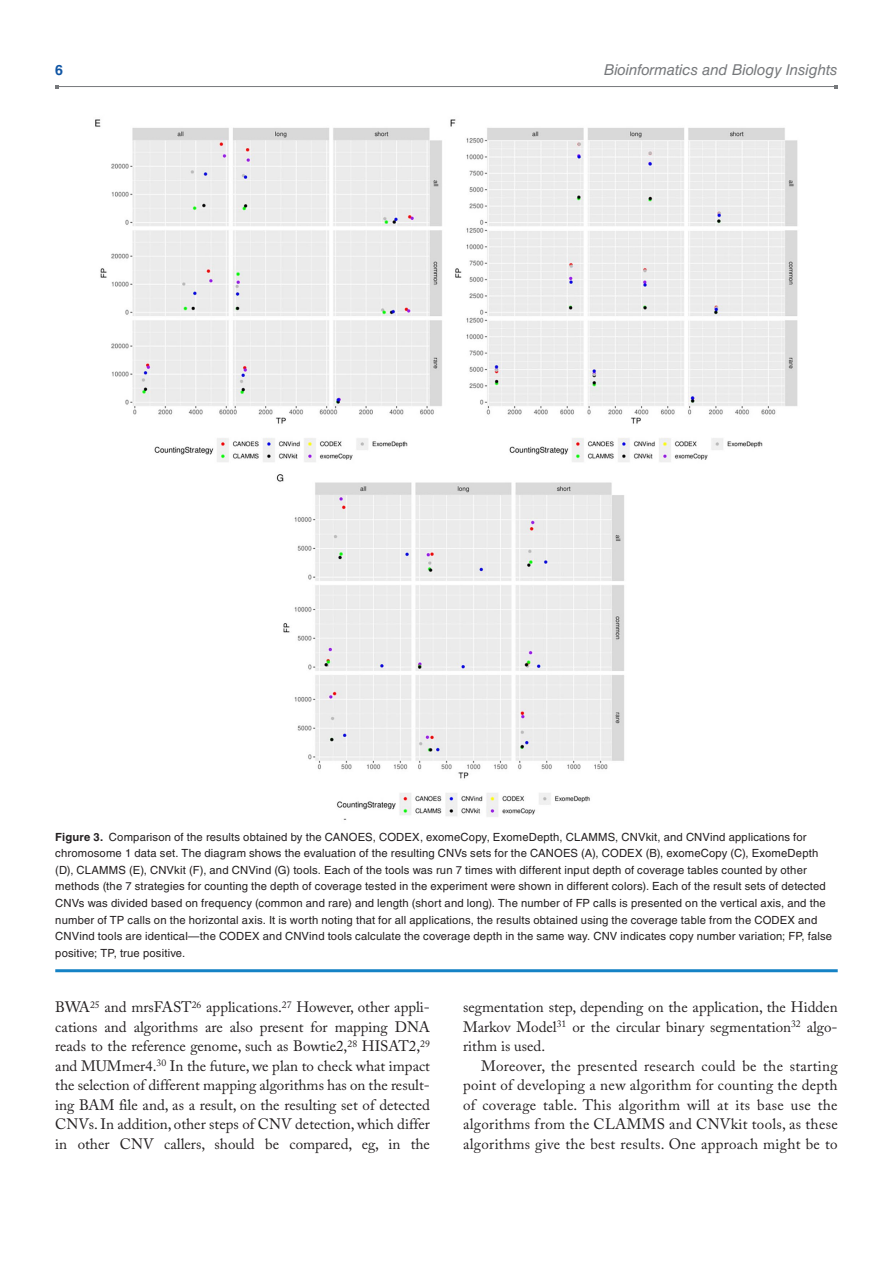
<style>
.page{position:relative;width:893px;height:1263px;background:#fff}
.page>*{position:absolute;margin:0;border:0;box-sizing:border-box;transform-origin:0 0}
.t1{font:15px/19.5px "Adobe Caslon Pro";color:#231f20;text-align:justify}
.t2{font:italic 15px "Helvetica LT Std";letter-spacing:-.005em;color:#76787b}
.t3{font:700 14.25px "Helvetica LT Std";color:#1055a4}
.t4{font:11.25px/16.5px "Helvetica LT Std";letter-spacing:.015em;color:#231f20}
.s1{font-weight:700}
</style>
<div class="page">
<hr style="left:57px;top:86px;width:779px;height:1px;background:#76787b">
<hr style="left:55px;top:969px;width:783px;height:3px;background:#1582c5">
<img style="left:95px;top:119px;width:703px;height:701px">
<p class="t3" style="left:55px;top:61px;width:9px">6</p>
<h1 class="t2" style="left:604px;top:61px;width:235px">Bioinformatics and Biology Insights</h1>
<p class="t4" style="left:55px;top:829px;width:778px"><span class="s1">Figure 3.</span> Comparison of the results obtained by the CANOES, CODEX, exomeCopy, ExomeDepth, CLAMMS, CNVkit, and CNVind applications for chromosome 1 data set. The diagram shows the evaluation of the resulting CNVs sets for the CANOES (A), CODEX (B), exomeCopy (C), ExomeDepth (D), CLAMMS (E), CNVkit (F), and CNVind (G) tools. Each of the tools was run 7 times with different input depth of coverage tables counted by other methods (the 7 strategies for counting the depth of coverage tested in the experiment were shown in different colors). Each of the result sets of detected CNVs was divided based on frequency (common and rare) and length (short and long). The number of FP calls is presented on the vertical axis, and the number of TP calls on the horizontal axis. It is worth noting that for all applications, the results obtained using the coverage table from the CODEX and CNVind tools are identical—the CODEX and CNVind tools calculate the coverage depth in the same way. CNV indicates copy number variation; FP, false positive; TP, true positive.</p>
<p class="t1" style="left:55px;top:997px;width:376px">BWA<sup>25</sup> and mrsFAST<sup>26</sup> applications.<sup>27</sup> However, other appli&shy;cations and algorithms are also present for mapping DNA reads to the reference genome, such as Bowtie2,<sup>28</sup> HISAT2,<sup>29 </sup>and MUMmer4.<sup>30</sup> In the future, we plan to check what impact the selection of different mapping algorithms has on the result&shy;ing BAM file and, as a result, on the resulting set of detected CNVs. In addition, other steps of CNV detection, which differ in other CNV callers, should be compared, eg, in the</p>
<h1 class="t1" style="left:463px;top:997px;width:376px">segmentation step, depending on the application, the Hidden Markov Model<sup>31</sup> or the circular binary segmentation<sup>32</sup> algo&shy;rithm is used.</h1>
<p class="t1" style="left:463px;top:1056px;width:376px;text-indent:18px">Moreover, the presented research could be the starting point of developing a new algorithm for counting the depth of coverage table. This algorithm will at its base use the algorithms from the CLAMMS and CNVkit tools, as these algorithms give the best results. One approach might be to</p>
</div>
